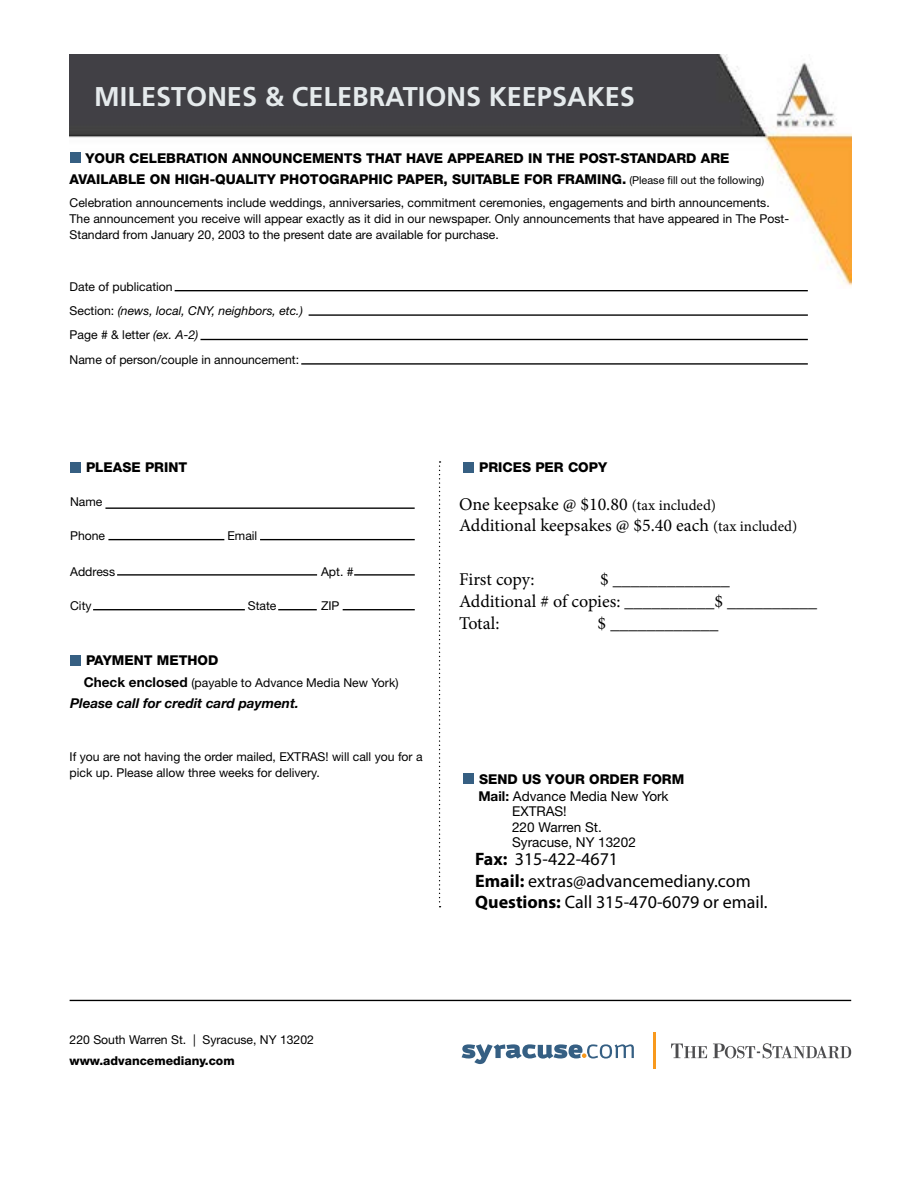
<style>
.page{position:relative;width:918px;height:1188px;background:#fff}
.page>*{position:absolute;margin:0;border:0;box-sizing:border-box;transform-origin:0 0}
.t1{font:700 27.15px "Frutiger LT Pro";color:#e5eaec}
.t2{font:18px/21.6px "Minion Pro";color:#000}
.t3{font:18px/21.6px "Myriad Pro";color:#000}
.t4{font:800 13.5px/17px "Helvetica Neue LT Pro";color:#000}
.t5{font:13.5px/15.6px "Helvetica Neue LT Pro";color:#000}
.t6{font:italic 700 13.5px "Helvetica Neue LT Pro";color:#000}
.t7{font:12.15px/16.2px "Helvetica Neue LT Pro";color:#000}
.t8{font:800 12.15px "Helvetica Neue LT Pro";color:#000}
.s1{font-weight:400;font-size:10.8px}
.s2{font-style:italic}
.s3{font-weight:700;font-size:13.5px}
.s4{font-size:15px}
.s5{font-weight:700}
.s6{font-weight:400}
</style>
<div class="page">
<img style="left:70px;top:54px;width:781px;height:232px">
<div style="left:70px;top:462px;width:10px;height:10px;background:#365f82"></div>
<hr style="left:105px;top:507px;width:310px;height:2px;background:#000">
<hr style="left:108px;top:539px;width:116px;height:1px;background:#000">
<hr style="left:260px;top:539px;width:155px;height:1px;background:#000">
<hr style="left:354px;top:574px;width:61px;height:2px;background:#000">
<hr style="left:117px;top:574px;width:200px;height:2px;background:#000">
<hr style="left:93px;top:609px;width:152px;height:1px;background:#000">
<hr style="left:278px;top:609px;width:39px;height:1px;background:#000">
<hr style="left:343px;top:609px;width:72px;height:1px;background:#000">
<div style="left:463px;top:462px;width:10px;height:10px;background:#365f82"></div>
<div style="left:463px;top:773px;width:10px;height:11px;background:#365f82"></div>
<svg style="left:439px;top:461px;width:2px;height:446px"></svg>
<div style="left:70px;top:655px;width:10px;height:10px;background:#365f82"></div>
<hr style="left:70px;top:1000px;width:781px;height:1px;background:#000">
<div style="left:70px;top:153px;width:10px;height:10px;background:#365f82"></div>
<hr style="left:175px;top:290px;width:633px;height:1px;background:#000">
<hr style="left:309px;top:314px;width:499px;height:2px;background:#000">
<hr style="left:200px;top:339px;width:608px;height:1px;background:#000">
<hr style="left:301px;top:363px;width:507px;height:2px;background:#000">
<svg style="left:462px;top:1044px;width:172px;height:20px"></svg>
<svg style="left:671px;top:1044px;width:36px;height:14px"></svg>
<svg style="left:713px;top:1043px;width:138px;height:15px"></svg>
<hr style="left:653px;top:1032px;width:2px;height:36px;background:#f8991d">
<h1 class="t1" style="left:94px;top:81px;width:542px">MILESTONES &amp; CELEBRATIONS KEEPSAKES</h1>
<p class="t4" style="left:70px;top:148px;width:696px;line-height:21px;text-indent:16px">YOUR CELEBRATION ANNOUNCEMENTS THAT HAVE APPEARED IN THE POST-STANDARD ARE<br>AVAILABLE ON HIGH-QUALITY PHOTOGRAPHIC PAPER, SUITABLE FOR FRAMING. <span class="s1">(Please fill out the following)</span></p>
<p class="t7" style="left:70px;top:194px;width:721px">Celebration announcements include weddings, anniversaries, commitment ceremonies, engagements and birth announcements.<br>The announcement you receive will appear exactly as it did in our newspaper. Only announcements that have appeared in The Post-<br>Standard from January 20, 2003 to the present date are available for purchase.</p>
<p class="t7" style="left:70px;top:274px;width:235px;line-height:24.5px">Date of publication<br>Section: <span class="s2">(news, local, CNY, neighbors, etc.)<br></span>Page # &amp; letter <span class="s2">(ex. A-2)<br></span>Name of person/couple in announcement:</p>
<p class="t4" style="left:86px;top:459px;width:103px">PLEASE PRINT</p>
<p class="t7" style="left:70px;top:493px;width:34px">Name</p>
<p class="t7" style="left:70px;top:527px;width:37px">Phone</p>
<p class="t7" style="left:227px;top:527px;width:31px">Email</p>
<p class="t7" style="left:70px;top:563px;width:46px">Address</p>
<p class="t7" style="left:321px;top:563px;width:34px">Apt. #</p>
<p class="t7" style="left:70px;top:597px;width:23px">City</p>
<p class="t7" style="left:248px;top:597px;width:30px">State</p>
<p class="t7" style="left:321px;top:597px;width:20px">ZIP</p>
<p class="t4" style="left:86px;top:652px;width:134px">PAYMENT METHOD</p>
<p class="t7" style="left:84px;top:675px;width:316px"><span class="s3">Check enclosed</span> (payable to Advance Media New York)</p>
<p class="t6" style="left:70px;top:694px;width:230px">Please call for credit card payment.</p>
<p class="t7" style="left:70px;top:748px;width:355px">If you are not having the order mailed, EXTRAS! will call you for a pick up. Please allow three weeks for delivery.</p>
<p class="t4" style="left:479px;top:459px;width:130px">PRICES PER COPY</p>
<p class="t5" style="left:463px;top:493px;width:272px">B. $25 = Per magazine page, <span class="s2">CNY Good Life</span></p>
<h2 class="t2" style="left:459px;top:493px;width:340px">One keepsake @ $10.80 <span class="s4">(tax included)<br></span>Additional keepsakes @ $5.40 each <span class="s4">(tax included)</span></h2>
<h2 class="t2" style="left:459px;top:569px;width:77px">First copy:</h2>
<h2 class="t2" style="left:459px;top:569px;width:360px;text-indent:141px">$ _____________<br>Additional # of copies: __________$ __________<br>Total:</h2>
<p class="t7" style="left:545px;top:597px;width:74px">(if applicable)</p>
<h2 class="t2" style="left:598px;top:612px;width:122px">$ ____________</h2>
<p class="t4" style="left:478px;top:770px;width:207px">SEND US YOUR ORDER FORM<br><span class="s5">Mail:</span> <span class="s6">Advance Media New York</span></p>
<p class="t5" style="left:512px;top:803px;width:125px">EXTRAS!<br>220 Warren St.<br>Syracuse, NY 13202</p>
<p class="t5" style="left:478px;top:866px;width:161px"><span class="s5">Questions:</span> 315-470-6079</p>
<h2 class="t3" style="left:475px;top:848px;width:294px"><span class="s5">Fax:</span> 315-422-4671<br><span class="s5">Email:</span> extras@advancemediany.com<br><span class="s5">Questions:</span> Call 315-470-6079 or email.</h2>
<p class="t7" style="left:70px;top:1032px;width:246px">220 South Warren St. | Syracuse, NY 13202</p>
<p class="t8" style="left:70px;top:1053px;width:167px">www.advancemediany.com</p>
</div>
